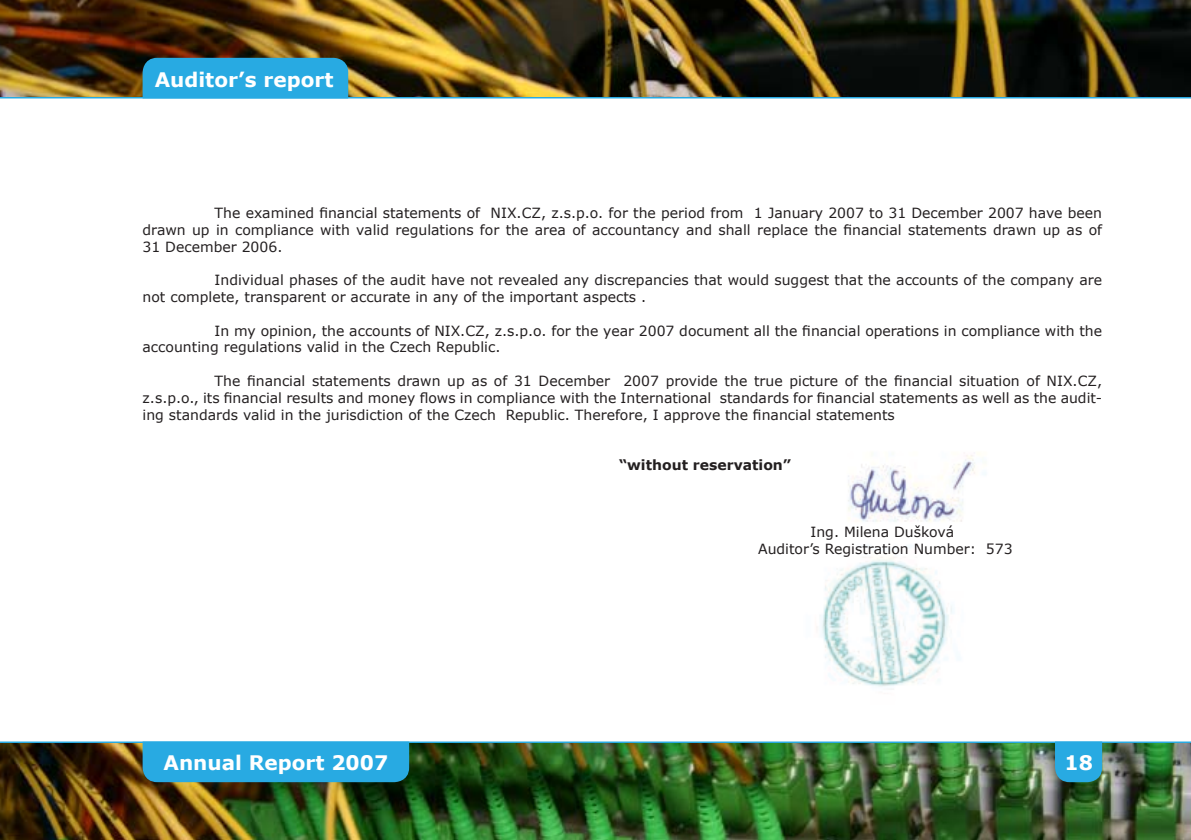
<style>
.page{position:relative;width:1191px;height:840px;background:#fff}
.page>*{position:absolute;margin:0;border:0;box-sizing:border-box;transform-origin:0 0}
.t1{font:700 20px "Verdana";color:#fff}
.t2{font:14px/16.8px "Verdana";color:#231f20;text-align:justify}
.t3{font:700 14px "Verdana";color:#231f20}
</style>
<div class="page">
<svg style="left:0;top:96px;width:1191px;height:2px"></svg>
<div style="left:0;top:741px;width:1191px;height:6px;background:#28aae2"></div>
<img style="left:0;top:0;width:1191px;height:96px">
<img style="left:0;top:743px;width:1191px;height:96px">
<img style="left:821px;top:453px;width:165px;height:234px">
<div style="left:143px;top:741px;width:266px;height:40px;background:#28aae2"></div>
<div style="left:1055px;top:741px;width:47px;height:40px;background:#28aae2"></div>
<div style="left:143px;top:58px;width:205px;height:40px;background:#28aae2"></div>
<h1 class="t1" style="left:155px;top:67px;width:180px">Auditor’s report</h1>
<p class="t2" style="left:143px;top:204px;width:961px;text-indent:72px">The examined financial statements of NIX.CZ, z.s.p.o. for the period from 1 January 2007 to 31 December 2007 have been drawn up in compliance with valid regulations for the area of accountancy and shall replace the financial statements drawn up as of 31 December 2006.</p>
<p class="t2" style="left:143px;top:271px;width:961px;text-indent:72px">Individual phases of the audit have not revealed any discrepancies that would suggest that the accounts of the company are not complete, transparent or accurate in any of the important aspects .</p>
<p class="t2" style="left:143px;top:321px;width:961px;text-indent:72px">In my opinion, the accounts of NIX.CZ, z.s.p.o. for the year 2007 document all the financial operations in compliance with the accounting regulations valid in the Czech Republic.</p>
<p class="t2" style="left:143px;top:372px;width:961px;text-indent:72px">The financial statements drawn up as of 31 December 2007 provide the true picture of the financial situation of NIX.CZ, z.s.p.o., its financial results and money flows in compliance with the International standards for financial statements as well as the audit&shy;ing standards valid in the jurisdiction of the Czech Republic. Therefore, I approve the financial statements</p>
<p class="t3" style="left:619px;top:456px;width:174px">“without reservation”</p>
<h1 class="t1" style="left:163px;top:749px;width:226px">Annual Report 2007</h1>
<p class="t2" style="left:758px;top:523px;width:256px;text-align:center">Ing. Milena Dušková<br>Auditor’s Registration Number: 573</p>
<h1 class="t1" style="left:1064px;top:749px;width:30px">18</h1>
</div>
